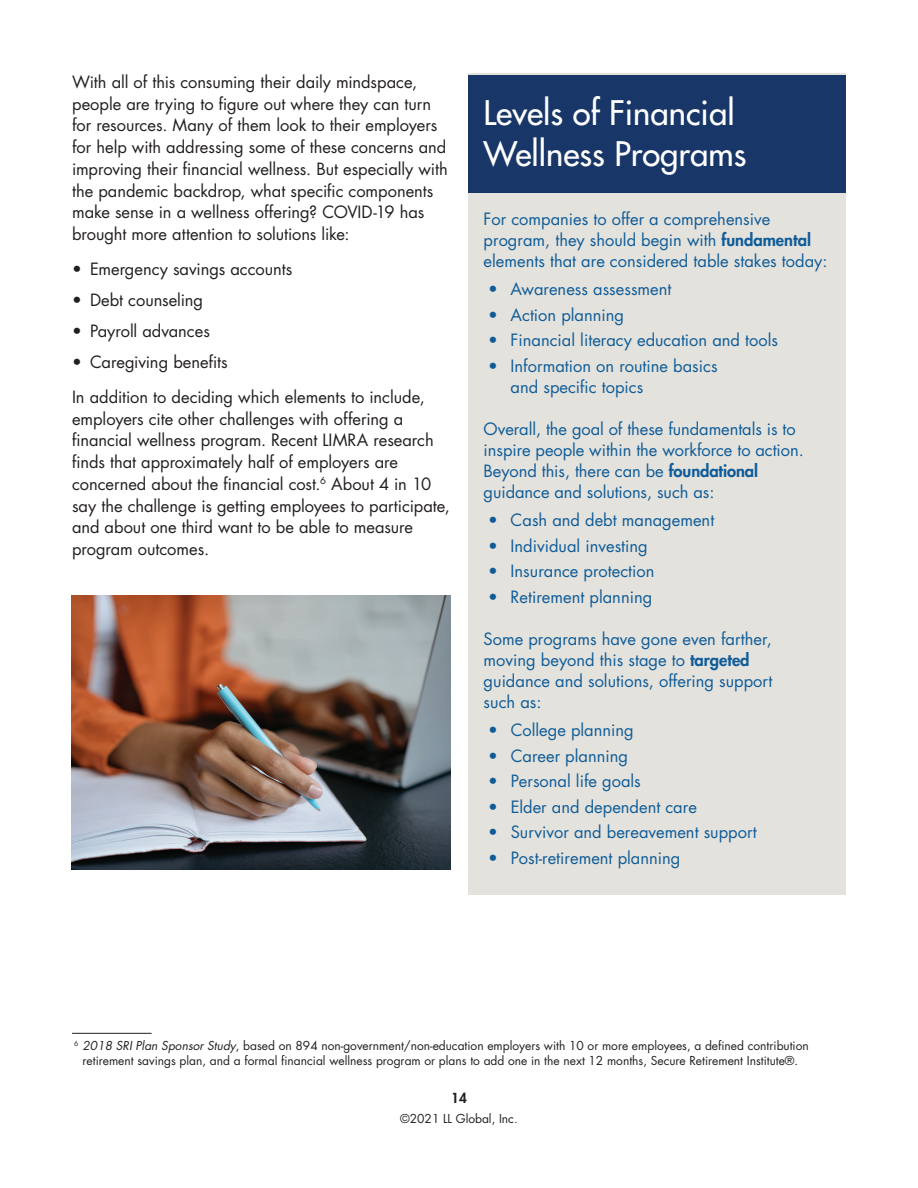
<style>
.page{position:relative;width:918px;height:1188px;background:#fff}
.page>*{position:absolute;margin:0;border:0;box-sizing:border-box;transform-origin:0 0}
.t1{font:500 33px/41.4px "Futura Std";color:#fff}
.t2{font:16.5px/21.8px "Futura Std";letter-spacing:-.005em;color:#231f20}
.t3{font:16.5px/21px "Futura Std";color:#0f5c99}
.t4{font:800 13.5px "Futura Std";color:#231f20}
.t5{font:12px/15px "Futura Std";color:#231f20;text-align:center}
.s1{font-weight:800}
.s2{font-style:italic}
</style>
<div class="page">
<img style="left:72px;top:595px;width:378px;height:274px">
<div style="left:468px;top:73px;width:378px;height:822px;background:#e4e2dc"></div>
<div style="left:468px;top:75px;width:378px;height:117px;background:#183667"></div>
<hr style="left:72px;top:1033px;width:80px;height:1px;background:#231f20">
<p class="t2" style="left:72px;top:71px;width:377px">With all of this consuming their daily mindspace, people are trying to figure out where they can turn for resources. Many of them look to their employers for help with addressing some of these concerns and improving their financial wellness. But especially with the pandemic backdrop, what specific components make sense in a wellness offering? COVID-19 has brought more attention to solutions like:</p>
<p class="t2" style="left:72px;top:259px;width:222px">• Emergency savings accounts</p>
<p class="t2" style="left:72px;top:289px;width:133px">• Debt counseling</p>
<p class="t2" style="left:72px;top:320px;width:139px">• Payroll advances</p>
<p class="t2" style="left:72px;top:344px;width:354px;line-height:35.2px">• Caregiving benefits<br>In addition to deciding which elements to include,</p>
<p class="t2" style="left:72px;top:408px;width:379px">employers cite other challenges with offering a financial wellness program. Recent LIMRA research finds that approximately half of employers are concerned about the financial cost.<sup>6</sup> About 4 in 10 say the challenge is getting employees to participate, and about one third want to be able to measure program outcomes.</p>
<h1 class="t1" style="left:484px;top:92px;width:264px">Levels of Financial<br>Wellness Programs</h1>
<p class="t3" style="left:484px;top:209px;width:345px">For companies to offer a comprehensive program, they should begin with <span class="s1">fundamental </span>elements that are considered table stakes today:</p>
<p class="t3" style="left:488px;top:279px;width:185px">• Awareness assessment</p>
<p class="t3" style="left:488px;top:305px;width:138px">• Action planning</p>
<p class="t3" style="left:488px;top:330px;width:291px">• Financial literacy education and tools</p>
<p class="t3" style="left:511px;top:356px;width:208px;text-indent:-23px">• Information on routine basics and specific topics</p>
<p class="t3" style="left:484px;top:419px;width:322px">Overall, the goal of these fundamentals is to inspire people within the workforce to action.<br>Beyond this, there can be <span class="s1">foundational </span>guidance and solutions, such as:</p>
<p class="t3" style="left:488px;top:510px;width:228px">• Cash and debt management</p>
<p class="t3" style="left:488px;top:536px;width:161px">• Individual investing</p>
<p class="t3" style="left:488px;top:561px;width:168px">• Insurance protection</p>
<p class="t3" style="left:488px;top:587px;width:166px">• Retirement planning</p>
<p class="t3" style="left:484px;top:629px;width:290px">Some programs have gone even farther, moving beyond this stage to <span class="s1">targeted </span>guidance and solutions, offering support such as:</p>
<p class="t3" style="left:488px;top:720px;width:147px">• College planning</p>
<p class="t3" style="left:488px;top:746px;width:141px">• Career planning</p>
<p class="t3" style="left:488px;top:771px;width:154px">• Personal life goals</p>
<p class="t3" style="left:488px;top:797px;width:210px">• Elder and dependent care</p>
<p class="t3" style="left:488px;top:822px;width:270px">• Survivor and bereavement support</p>
<p class="t3" style="left:488px;top:848px;width:194px">• Post-retirement planning</p>
<p class="t5" style="left:74px;top:1038px;width:736px"><sup>6</sup> <span class="s2">2018 SRI Plan Sponsor Study</span>, based on 894 non-government/non-education employers with 10 or more employees, a defined contribution retirement savings plan, and a formal financial wellness program or plans to add one in the next 12 months, Secure Retirement Institute®.</p>
<p class="t4" style="left:451px;top:1090px;width:17px">14</p>
<p class="t5" style="left:400px;top:1111px;width:119px">©2021 LL Global, Inc.</p>
</div>
